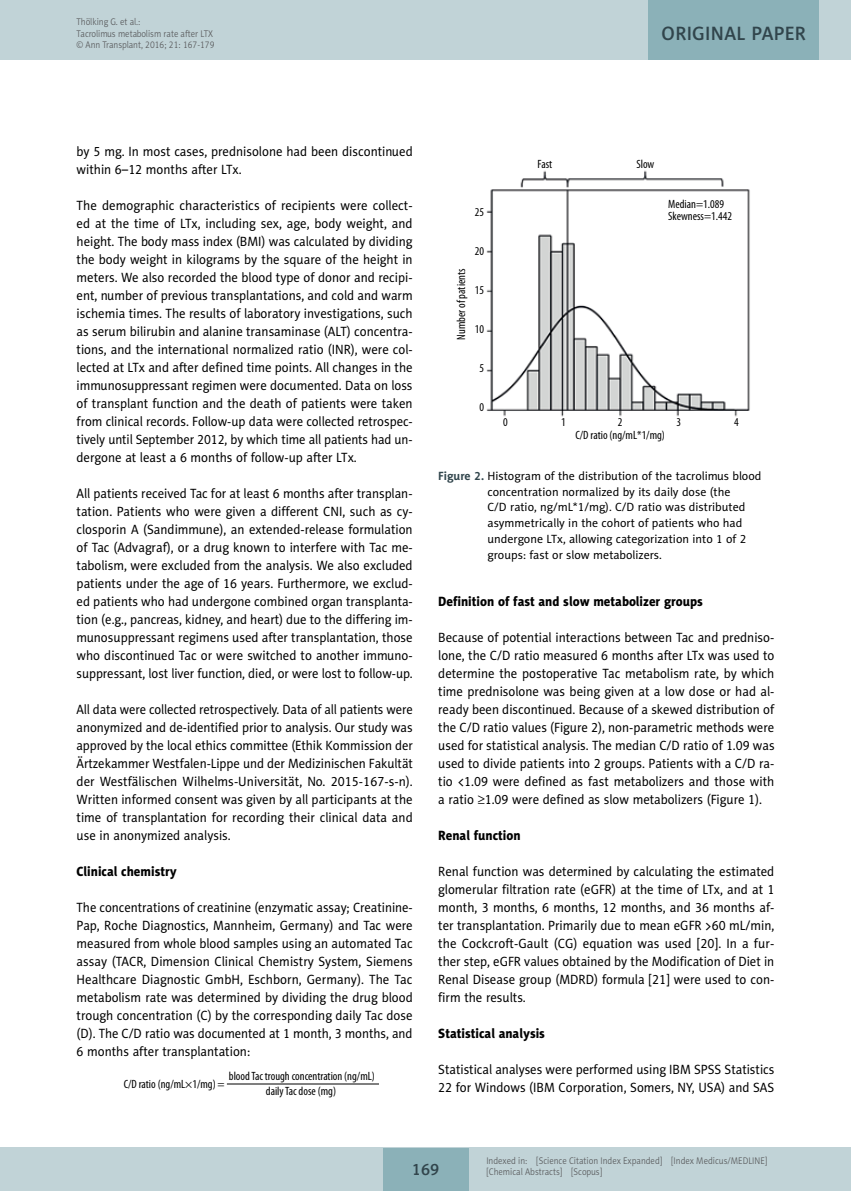
<style>
.page{position:relative;width:851px;height:1191px;background:#fff}
.page>*{position:absolute;margin:0;border:0;box-sizing:border-box;transform-origin:0 0}
.t1{font:19.5px "Naomi Sans EFN Medium";letter-spacing:.015em;color:#31454c}
.t2{font:16.5px "Naomi Sans EFN Medium";color:#31454c}
.t3{font:13.5px/18px "Naomi Sans EFN";color:#000;text-align:justify;scale:.95 1}
.t4{font:13.5px/18px "Naomi Sans EFN";color:#000;text-align:justify;scale:.96 1}
.t5{font:13.5px/18px "Naomi Sans EFN";color:#000;text-align:justify;scale:.94 1}
.t6{font:13.5px/18px "Naomi Sans EFN";color:#000;text-align:justify;scale:.93 1}
.t7{font:13.5px "Naomi Sans EFN Heavy";color:#000;scale:.95 1}
.t8{font:12px/15.8px "Naomi Sans EFN";color:#000}
.t9{font:condensed 12px/15px "Myriad Pro";color:#000;text-align:center}
.t10{font:9.75px/11.2px "Naomi Sans EFN Light";color:#58595b;scale:.9 1}
.s1{font-weight:700;color:#31454c}
.s2{font-family:"Standard Sym L"}
</style>
<div class="page">
<hr style="left:227px;top:1083px;width:152px;height:1px;background:#000">
<img style="left:486px;top:170px;width:264px;height:247px">
<div style="left:0;top:1148px;width:850px;height:43px;background:#c1d3d7"></div>
<div style="left:383px;top:1147px;width:85px;height:43px;background:#8bb1b8"></div>
<div style="left:0;top:0;width:850px;height:60px;background:#c1d3d7"></div>
<div style="left:648px;top:0;width:171px;height:60px;background:#8bb1b8"></div>
<p class="t10" style="left:77px;top:16px;width:155px">Thölking G. et al.:<br>Tacrolimus metabolism rate after LTX © Ann Transplant, 2016; 21: 167-179</p>
<h1 class="t1" style="left:661px;top:22px;width:146px">ORIGINAL PAPER</h1>
<p class="t3" style="left:77px;top:142px;width:355px">by 5 mg. In most cases, prednisolone had been discontinued within 6–12 months after LTx.</p>
<p class="t4" style="left:77px;top:196px;width:351px">The demographic characteristics of recipients were collect&shy;ed at the time of LTx, including sex, age, body weight, and height. The body mass index (BMI) was calculated by dividing the body weight in kilograms by the square of the height in meters. We also recorded the blood type of donor and recipi&shy;ent, number of previous transplantations, and cold and warm ischemia times. The results of laboratory investigations, such as serum bilirubin and alanine transaminase (ALT) concentra&shy;tions, and the international normalized ratio (INR), were col&shy;lected at LTx and after defined time points. All changes in the immunosuppressant regimen were documented. Data on loss of transplant function and the death of patients were taken from clinical records. Follow-up data were collected retrospec&shy;tively until September 2012, by which time all patients had un&shy;dergone at least a 6 months of follow-up after LTx.</p>
<p class="t3" style="left:77px;top:484px;width:355px">All patients received Tac for at least 6 months after transplan&shy;tation. Patients who were given a different CNI, such as cy&shy;closporin A (Sandimmune), an extended-release formulation of Tac (Advagraf), or a drug known to interfere with Tac me&shy;tabolism, were excluded from the analysis. We also excluded patients under the age of 16 years. Furthermore, we exclud&shy;ed patients who had undergone combined organ transplanta&shy;tion (e.g., pancreas, kidney, and heart) due to the differing im&shy;munosuppressant regimens used after transplantation, those who discontinued Tac or were switched to another immuno&shy;suppressant, lost liver function, died, or were lost to follow-up.</p>
<p class="t6" style="left:77px;top:700px;width:363px">All data were collected retrospectively. Data of all patients were anonymized and de-identified prior to analysis. Our study was approved by the local ethics committee (Ethik Kommission der Ärtzekammer Westfalen-Lippe und der Medizinischen Fakultät der Westfälischen Wilhelms-Universität, No. 2015-167-s-n).<br>Written informed consent was given by all participants at the time of transplantation for recording their clinical data and use in anonymized analysis.</p>
<p class="t7" style="left:77px;top:863px;width:107px">Clinical chemistry</p>
<p class="t5" style="left:77px;top:898px;width:359px">The concentrations of creatinine (enzymatic assay; Creatinine-Pap, Roche Diagnostics, Mannheim, Germany) and Tac were measured from whole blood samples using an automated Tac assay (TACR, Dimension Clinical Chemistry System, Siemens Healthcare Diagnostic GmbH, Eschborn, Germany). The Tac metabolism rate was determined by dividing the drug blood trough concentration (C) by the corresponding daily Tac dose (D). The C/D ratio was documented at 1 month, 3 months, and 6 months after transplantation:</p>
<p class="t9" style="left:229px;top:1068px;width:147px">blood Tac trough concentration (ng/mL) daily Tac dose (mg)</p>
<p class="t9" style="left:124px;top:1076px;width:103px">C/D ratio (ng/mL×1/mg) =</p>
<p class="t9" style="left:474px;top:204px;width:11px">25</p>
<p class="t9" style="left:474px;top:243px;width:11px">20</p>
<p class="t9" style="left:474px;top:282px;width:11px">15</p>
<p class="t9" style="left:474px;top:321px;width:11px">10</p>
<p class="t9" style="left:479px;top:360px;width:6px">5</p>
<p class="t9" style="left:479px;top:399px;width:6px">0</p>
<p class="t9" style="left:454px;top:340px;width:73px;rotate:-90deg">Number of patients</p>
<p class="t9" style="left:537px;top:157px;width:16px">Fast</p>
<p class="t9" style="left:636px;top:157px;width:19px">Slow</p>
<p class="t9" style="left:668px;top:199px;width:65px;line-height:12px;text-align:left">Median=1.089<br>Skewness=1.442</p>
<p class="t9" style="left:503px;top:415px;width:6px">0</p>
<p class="t9" style="left:561px;top:415px;width:6px">1</p>
<p class="t9" style="left:575px;top:416px;width:91px;line-height:13px">2<br>C/D ratio (ng/mL*1/mg)</p>
<p class="t9" style="left:676px;top:415px;width:6px">3</p>
<p class="t9" style="left:734px;top:415px;width:6px">4</p>
<p class="t8" style="left:487px;top:468px;width:275px;text-indent:-49px"><span class="s1">Figure 2.</span> Histogram of the distribution of the tacrolimus blood concentration normalized by its daily dose (the<br>C/D ratio, ng/mL*1/mg). C/D ratio was distributed asymmetrically in the cohort of patients who had undergone LTx, allowing categorization into 1 of 2 groups: fast or slow metabolizers.</p>
<p class="t7" style="left:438px;top:593px;width:280px">Definition of fast and slow metabolizer groups</p>
<p class="t3" style="left:438px;top:628px;width:355px">Because of potential interactions between Tac and predniso&shy;lone, the C/D ratio measured 6 months after LTx was used to determine the postoperative Tac metabolism rate, by which time prednisolone was being given at a low dose or had al&shy;ready been discontinued. Because of a skewed distribution of the C/D ratio values (Figure 2), non-parametric methods were used for statistical analysis. The median C/D ratio of 1.09 was used to divide patients into 2 groups. Patients with a C/D ra&shy;tio &lt;1.09 were defined as fast metabolizers and those with a ratio <span class="s2">³</span>1.09 were defined as slow metabolizers (Figure 1).</p>
<p class="t7" style="left:438px;top:827px;width:88px">Renal function</p>
<p class="t3" style="left:438px;top:862px;width:355px">Renal function was determined by calculating the estimated glomerular filtration rate (eGFR) at the time of LTx, and at 1 month, 3 months, 6 months, 12 months, and 36 months af&shy;ter transplantation. Primarily due to mean eGFR &gt;60 mL/min, the Cockcroft-Gault (CG) equation was used [20]. In a fur&shy;ther step, eGFR values obtained by the Modification of Diet in Renal Disease group (MDRD) formula [21] were used to con&shy;firm the results.</p>
<p class="t7" style="left:438px;top:1025px;width:114px">Statistical analysis</p>
<p class="t3" style="left:438px;top:1060px;width:355px">Statistical analyses were performed using IBM SPSS Statistics<br>22 for Windows (IBM Corporation, Somers, NY, USA) and SAS</p>
<p class="t2" style="left:412px;top:1160px;width:29px">169</p>
<p class="t10" style="left:486px;top:1155px;width:313px">Indexed in: [Science Citation Index Expanded] [Index Medicus/MEDLINE] [Chemical Abstracts] [Scopus]</p>
</div>
